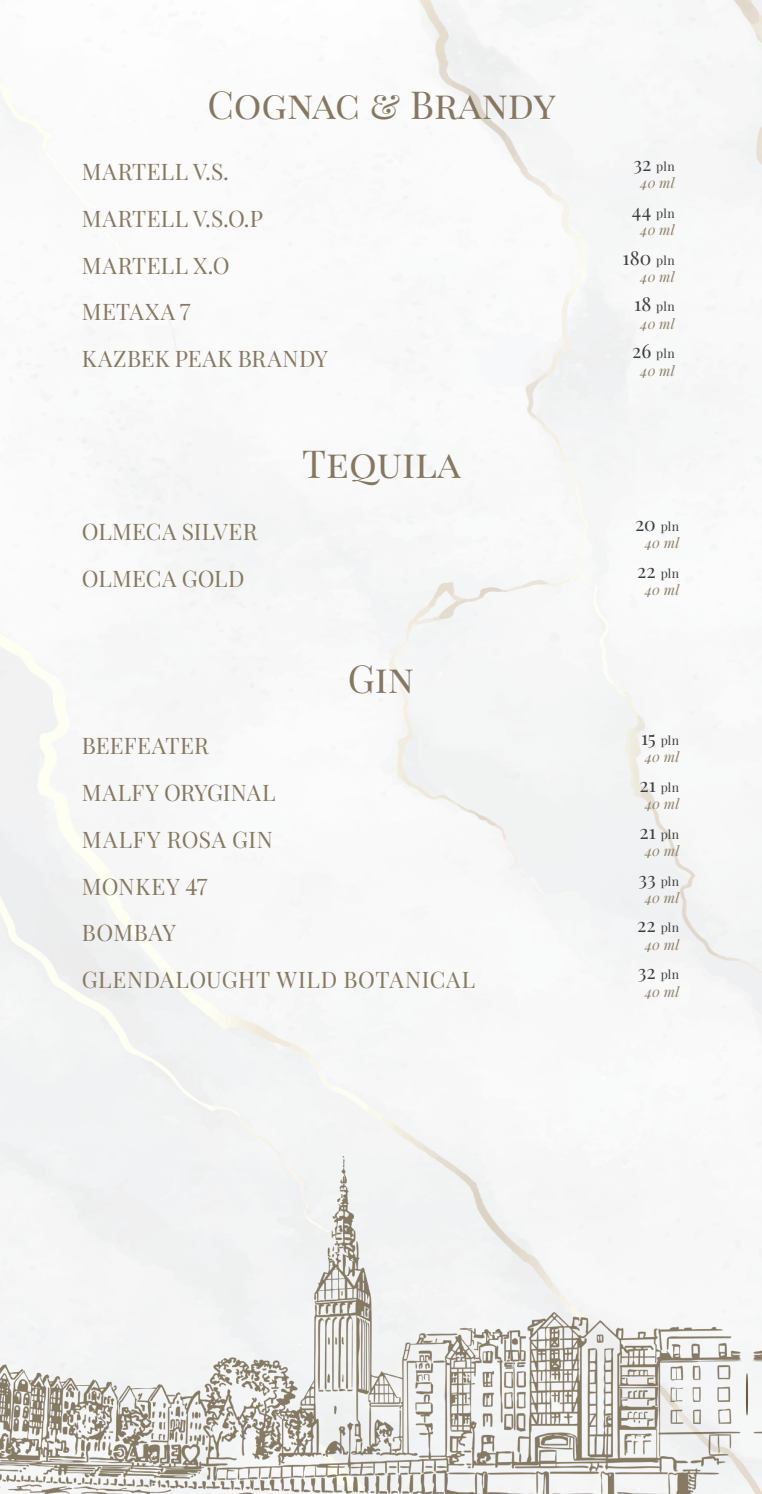
<style>
.page{position:relative;width:762px;height:1494px;background:#fff}
.page>*{position:absolute;margin:0;border:0;box-sizing:border-box;transform-origin:0 0}
.t1{font:38.5px "Playfair Display";letter-spacing:.055em;color:#867860}
.opis_PL{font:22.75px "Playfair Display";letter-spacing:.015em;color:#867860}
.Nazwa_dania{font:19.25px "Playfair Display";color:#3e3e3f}
.Nazwa_dania-2{font:italic 14px "Playfair Display";letter-spacing:.01em;color:#90826c}
.Nazwa_dania-3{font:12.25px "Playfair Display";letter-spacing:.025em;color:#3e3e3f}
.s1{font-size:19.25px}
.s2{font-size:12.25px}
</style>
<div class="page">
<img style="left:0;top:0;width:761px;height:1156px">
<img style="left:0;top:1156px;width:761px;height:337px">
<p class="t1" style="left:207px;top:74px;width:347px">Cognac &amp; Brandy</p>
<p class="opis_PL" style="left:82px;top:153px;width:148px">MARTELL V.S.</p>
<p class="Nazwa_dania-3" style="left:633px;top:157px;width:43px"><span class="s1">32</span> pln</p>
<p class="Nazwa_dania-2" style="left:640px;top:172px;width:36px">40 ml</p>
<p class="opis_PL" style="left:82px;top:200px;width:182px">MARTELL V.S.O.P</p>
<p class="Nazwa_dania-3" style="left:631px;top:203px;width:44px"><span class="s1">44</span> pln</p>
<p class="Nazwa_dania-2" style="left:640px;top:219px;width:36px">40 ml</p>
<p class="opis_PL" style="left:82px;top:247px;width:149px">MARTELL X.O</p>
<p class="Nazwa_dania" style="left:622px;top:242px;width:54px">180 <span class="s2">pln</span></p>
<p class="Nazwa_dania-2" style="left:640px;top:266px;width:36px">40 ml</p>
<p class="opis_PL" style="left:82px;top:294px;width:110px">METAXA 7</p>
<p class="Nazwa_dania-3" style="left:634px;top:297px;width:42px"><span class="s1">18</span> pln</p>
<p class="Nazwa_dania-2" style="left:640px;top:313px;width:36px">40 ml</p>
<p class="opis_PL" style="left:82px;top:341px;width:247px">KAZBEK PEAK BRANDY</p>
<p class="Nazwa_dania-3" style="left:632px;top:344px;width:44px"><span class="s1">26</span> pln</p>
<p class="Nazwa_dania-2" style="left:640px;top:359px;width:36px">40 ml</p>
<p class="t1" style="left:302px;top:434px;width:155px">Tequila</p>
<p class="opis_PL" style="left:82px;top:513px;width:177px">OLMECA SILVER</p>
<p class="Nazwa_dania-3" style="left:635px;top:516px;width:46px"><span class="s1">20</span> pln</p>
<p class="Nazwa_dania-2" style="left:645px;top:532px;width:36px">40 ml</p>
<p class="opis_PL" style="left:82px;top:560px;width:164px">OLMECA GOLD</p>
<p class="Nazwa_dania-3" style="left:637px;top:563px;width:43px"><span class="s1">22</span> pln</p>
<p class="Nazwa_dania-2" style="left:645px;top:579px;width:36px">40 ml</p>
<p class="t1" style="left:347px;top:648px;width:68px">Gin</p>
<p class="opis_PL" style="left:82px;top:727px;width:128px">BEEFEATER</p>
<p class="Nazwa_dania-3" style="left:641px;top:730px;width:40px"><span class="s1">15</span> pln</p>
<p class="Nazwa_dania-2" style="left:645px;top:746px;width:36px">40 ml</p>
<p class="opis_PL" style="left:82px;top:774px;width:195px">MALFY ORYGINAL</p>
<p class="Nazwa_dania-3" style="left:639px;top:777px;width:41px"><span class="s1">21</span> pln</p>
<p class="Nazwa_dania-2" style="left:645px;top:793px;width:36px">40 ml</p>
<p class="opis_PL" style="left:82px;top:821px;width:192px">MALFY ROSA GIN</p>
<p class="Nazwa_dania-3" style="left:639px;top:824px;width:41px"><span class="s1">21</span> pln</p>
<p class="Nazwa_dania-2" style="left:645px;top:840px;width:36px">40 ml</p>
<p class="opis_PL" style="left:82px;top:868px;width:127px">MONKEY 47</p>
<p class="Nazwa_dania-3" style="left:638px;top:871px;width:42px"><span class="s1">33</span> pln</p>
<p class="Nazwa_dania-2" style="left:645px;top:886px;width:36px">40 ml</p>
<p class="opis_PL" style="left:82px;top:915px;width:95px">BOMBAY</p>
<p class="Nazwa_dania-3" style="left:637px;top:918px;width:43px"><span class="s1">22</span> pln</p>
<p class="Nazwa_dania-2" style="left:645px;top:933px;width:36px">40 ml</p>
<p class="opis_PL" style="left:82px;top:961px;width:395px">GLENDALOUGHT WILD BOTANICAL</p>
<p class="Nazwa_dania-3" style="left:637px;top:965px;width:43px"><span class="s1">32</span> pln</p>
<p class="Nazwa_dania-2" style="left:645px;top:980px;width:36px">40 ml</p>
</div>
